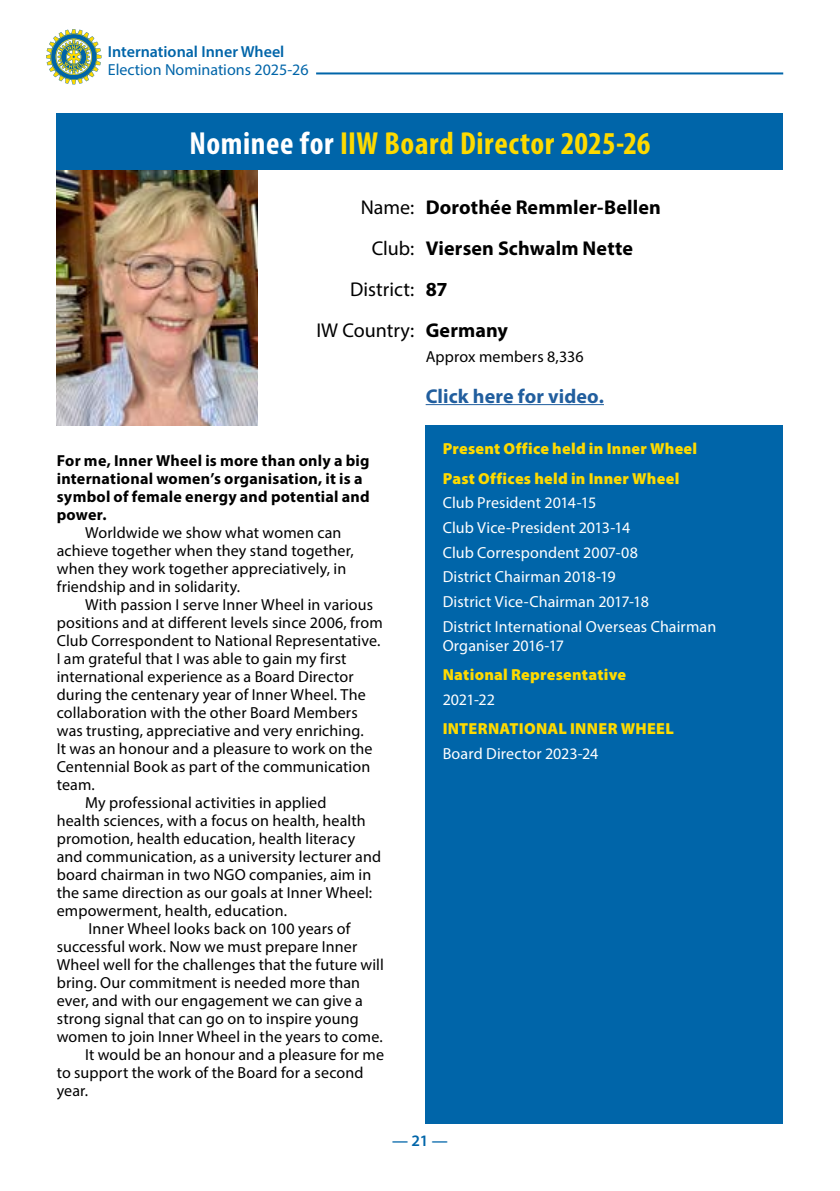
<style>
.page{position:relative;width:840px;height:1191px;background:#fff}
.page>*{position:absolute;margin:0;border:0;box-sizing:border-box;transform-origin:0 0}
.t1{font:700 condensed 32px "Myriad Pro";letter-spacing:.02em;color:#feda00}
.t2{font:700 20px/41px "Myriad Pro";letter-spacing:.005em;color:#000}
.t3{font:20px/41px "Myriad Pro";color:#000;text-align:right}
.t4{font:700 20px "Myriad Pro";letter-spacing:.005em;color:#215e9e}
.t5{font:16px/18px "Myriad Pro";letter-spacing:.01em;color:#000}
.t6{font:16px/24.6px "Myriad Pro";letter-spacing:.005em;color:#fff}
.t7{font:700 16px/18px "Myriad Pro";letter-spacing:.015em;color:#000}
.t8{font:900 16px/29.4px "Myriad Pro";letter-spacing:.015em;color:#feda00}
.t9{font:600 16px "Myriad Pro";color:#0065a9}
.t10{font:16px "Myriad Pro";color:#0065a9}
.s1{color:#fff}
</style>
<div class="page">
<svg style="left:46px;top:29px;width:56px;height:56px"></svg>
<hr style="left:316px;top:72px;width:466px;height:2px;background:#0065a9">
<div style="left:57px;top:113px;width:725px;height:57px;background:#0065a9"></div>
<div style="left:425px;top:425px;width:357px;height:698px;background:#0065a9"></div>
<hr style="left:425px;top:404px;width:178px;height:1px;background:#215e9e">
<img style="left:57px;top:170px;width:200px;height:255px">
<p class="t9" style="left:108px;top:42px;width:178px">International Inner Wheel</p>
<p class="t10" style="left:108px;top:60px;width:202px">Election Nominations 2025-26</p>
<h1 class="t1" style="left:189px;top:123px;width:462px"><span class="s1">Nominee for</span> IIW Board Director 2025-26</h1>
<p class="t3" style="left:316px;top:186px;width:99px">Name:<br>Club:<br>District:<br>IW Country:</p>
<p class="t2" style="left:425px;top:186px;width:236px">Dorothée Remmler-Bellen<br>Viersen Schwalm Nette<br>87<br>Germany</p>
<p class="t5" style="left:425px;top:347px;width:159px">Approx members 8,336</p>
<p class="t4" style="left:425px;top:383px;width:180px">Click here for video.</p>
<p class="t7" style="left:57px;top:451px;width:314px">For me, Inner Wheel is more than only a big international women’s organisation, it is a symbol of female energy and potential and power.</p>
<p class="t5" style="left:57px;top:523px;width:298px;text-indent:28px">Worldwide we show what women can achieve together when they stand together, when they work together appreciatively, in friendship and in solidarity.</p>
<p class="t5" style="left:85px;top:595px;width:289px">With passion I serve Inner Wheel in various</p>
<p class="t5" style="left:57px;top:613px;width:327px">positions and at different levels since 2006, from</p>
<p class="t5" style="left:57px;top:631px;width:325px">Club Correspondent to National Representative.</p>
<p class="t5" style="left:57px;top:649px;width:291px">I am grateful that I was able to gain my first</p>
<p class="t5" style="left:57px;top:667px;width:298px">international experience as a Board Director</p>
<p class="t5" style="left:57px;top:685px;width:310px">during the centenary year of Inner Wheel. The</p>
<p class="t5" style="left:57px;top:703px;width:302px">collaboration with the other Board Members</p>
<p class="t5" style="left:57px;top:721px;width:308px">was trusting, appreciative and very enriching.</p>
<p class="t5" style="left:57px;top:739px;width:317px">It was an honour and a pleasure to work on the</p>
<p class="t5" style="left:57px;top:757px;width:315px">Centennial Book as part of the communication</p>
<p class="t5" style="left:57px;top:775px;width:40px">team.</p>
<p class="t5" style="left:85px;top:793px;width:243px">My professional activities in applied</p>
<p class="t5" style="left:57px;top:811px;width:310px">health sciences, with a focus on health, health</p>
<p class="t5" style="left:57px;top:829px;width:300px">promotion, health education, health literacy</p>
<p class="t5" style="left:57px;top:847px;width:326px">and communication, as a university lecturer and</p>
<p class="t5" style="left:57px;top:865px;width:316px">board chairman in two NGO companies, aim in</p>
<p class="t5" style="left:57px;top:883px;width:317px">the same direction as our goals at Inner Wheel:</p>
<p class="t5" style="left:57px;top:901px;width:232px">empowerment, health, education.</p>
<p class="t5" style="left:88px;top:919px;width:263px">Inner Wheel looks back on 100 years of</p>
<p class="t5" style="left:57px;top:937px;width:302px">successful work. Now we must prepare Inner</p>
<p class="t5" style="left:57px;top:955px;width:328px">Wheel well for the challenges that the future will</p>
<p class="t5" style="left:57px;top:973px;width:305px">bring. Our commitment is needed more than</p>
<p class="t5" style="left:57px;top:991px;width:307px">ever, and with our engagement we can give a</p>
<p class="t5" style="left:57px;top:1009px;width:303px">strong signal that can go on to inspire young</p>
<p class="t5" style="left:57px;top:1027px;width:327px">women to join Inner Wheel in the years to come.</p>
<p class="t5" style="left:85px;top:1045px;width:300px">It would be an honour and a pleasure for me</p>
<p class="t5" style="left:57px;top:1063px;width:308px">to support the work of the Board for a second</p>
<p class="t5" style="left:57px;top:1081px;width:33px">year.</p>
<p class="t8" style="left:442px;top:433px;width:256px">Present Office held in Inner Wheel<br>Past Offices held in Inner Wheel</p>
<p class="t6" style="left:442px;top:490px;width:275px">Club President 2014-15<br>Club Vice-President 2013-14<br>Club Correspondent 2007-08<br>District Chairman 2018-19<br>District Vice-Chairman 2017-18<br>District International Overseas Chairman</p>
<p class="t6" style="left:442px;top:633px;width:123px">Organiser 2016-17</p>
<p class="t8" style="left:442px;top:659px;width:185px">National Representative</p>
<p class="t6" style="left:442px;top:687px;width:54px">2021-22</p>
<p class="t8" style="left:442px;top:713px;width:233px">INTERNATIONAL INNER WHEEL</p>
<p class="t6" style="left:442px;top:741px;width:157px">Board Director 2023-24</p>
<p class="t9" style="left:392px;top:1130px;width:57px">— 21 —</p>
</div>
